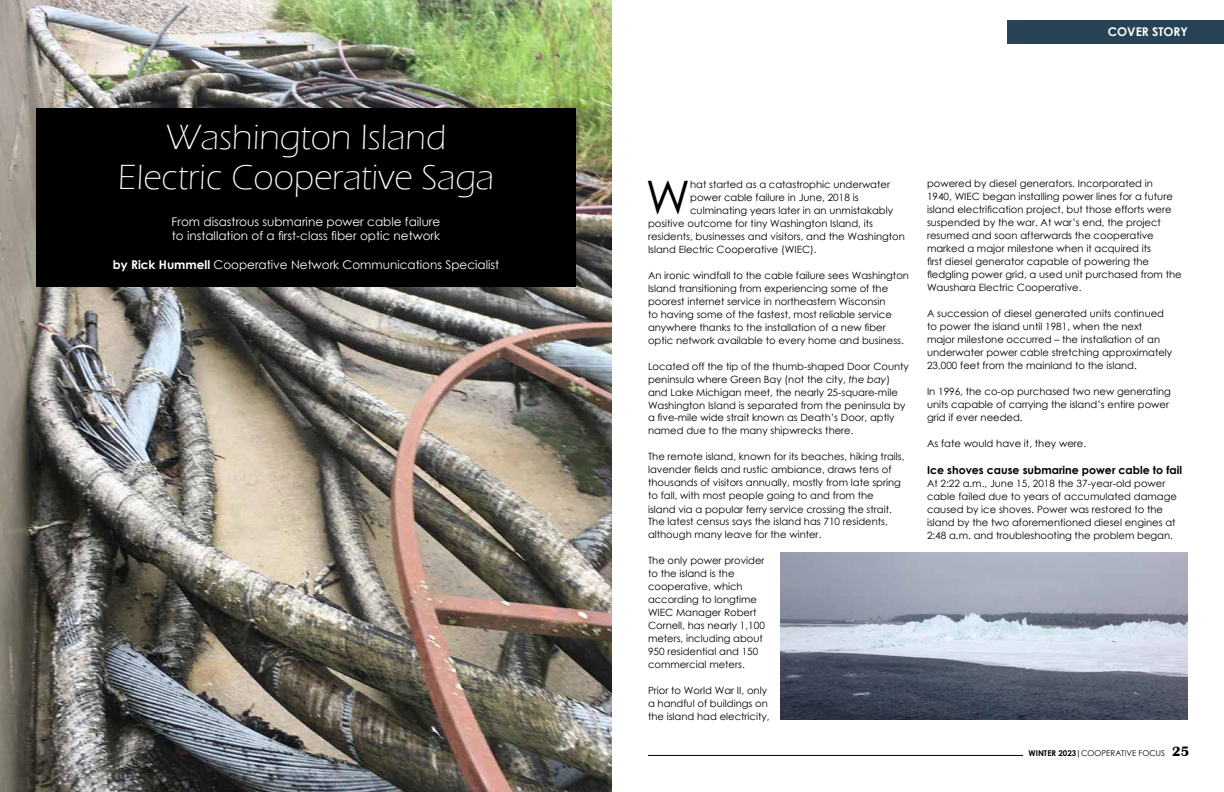
<style>
.page{position:relative;width:1224px;height:792px;background:#fff}
.page>*{position:absolute;margin:0;border:0;box-sizing:border-box;transform-origin:0 0}
.t1{font:46.2px "Century Gothic";color:#000}
.t2{font:300 36px/40px "Eras ITC";color:#fff;text-align:center}
.t3{font:700 14px "Britannic";color:#000}
.t4{font:12px/14.4px "Century Gothic";color:#fff}
.t5{font:700 12px "Century Gothic";color:#fff}
.t6{font:700 11px "Century Gothic";color:#000}
.t7{font:10px/13px "Century Gothic";color:#000}
.t8{font:8px "Century Gothic";color:#000}
.s1{font-weight:700}
.s2{font-style:italic}
</style>
<div class="page">
<hr style="left:648px;top:755px;width:375px;height:1px;background:#000">
<img style="left:0;top:0;width:612px;height:792px">
<div style="left:36px;top:108px;width:540px;height:97px;background:#000"></div>
<div style="left:36px;top:199px;width:540px;height:88px;background:#000"></div>
<div style="left:1007px;top:20px;width:217px;height:24px;background:#274155"></div>
<img style="left:780px;top:552px;width:408px;height:168px">
<h2 class="t2" style="left:118px;top:117px;width:378px">Washington Island<br>Electric Cooperative Saga</h2>
<p class="t4" style="left:172px;top:214px;width:270px">From disastrous submarine power cable failure to installation of a first-class fiber optic network</p>
<p class="t4" style="left:113px;top:257px;width:388px"><span class="s1">by Rick Hummell</span> Cooperative Network Communications Specialist</p>
<p class="t5" style="left:1108px;top:23px;width:82px">COVER STORY</p>
<h1 class="t1" style="left:646px;top:165px;width:46px">W</h1>
<p class="t7" style="left:690px;top:177px;width:201px">hat started as a catastrophic underwater</p>
<p class="t7" style="left:690px;top:190px;width:170px">power cable failure in June, 2018 is</p>
<p class="t7" style="left:690px;top:203px;width:204px">culminating years later in an unmistakably</p>
<p class="t7" style="left:648px;top:216px;width:227px">positive outcome for tiny Washington Island, its</p>
<p class="t7" style="left:648px;top:229px;width:258px">residents, businesses and visitors, and the Washington</p>
<p class="t7" style="left:648px;top:242px;width:170px">Island Electric Cooperative (WIEC).</p>
<p class="t7" style="left:648px;top:268px;width:263px">An ironic windfall to the cable failure sees Washington Island transitioning from experiencing some of the poorest internet service in northeastern Wisconsin<br>to having some of the fastest, most reliable service anywhere thanks to the installation of a new fiber optic network available to every home and business.</p>
<p class="t7" style="left:648px;top:359px;width:263px">Located off the tip of the thumb-shaped Door County peninsula where Green Bay (not the city, <span class="s2">the bay</span>) and Lake Michigan meet, the nearly 25-square-mile Washington Island is separated from the peninsula by a five-mile wide strait known as Death’s Door, aptly named due to the many shipwrecks there.</p>
<p class="t7" style="left:648px;top:450px;width:258px">The remote island, known for its beaches, hiking trails, lavender fields and rustic ambiance, draws tens of thousands of visitors annually, mostly from late spring to fall, with most people going to and from the<br>island via a popular ferry service crossing the strait.<br>The latest census says the island has 710 residents, although many leave for the winter.</p>
<p class="t7" style="left:648px;top:554px;width:118px">The only power provider to the island is the cooperative, which according to longtime<br>WIEC Manager Robert<br>Cornell, has nearly 1,100 meters, including about<br>950 residential and 150 commercial meters.</p>
<p class="t7" style="left:648px;top:684px;width:123px">Prior to World War II, only a handful of buildings on the island had electricity,</p>
<p class="t7" style="left:927px;top:177px;width:256px">powered by diesel generators. Incorporated in<br>1940, WIEC began installing power lines for a future island electrification project, but those efforts were suspended by the war. At war’s end, the project resumed and soon afterwards the cooperative marked a major milestone when it acquired its<br>first diesel generator capable of powering the fledgling power grid, a used unit purchased from the Waushara Electric Cooperative.</p>
<p class="t7" style="left:927px;top:307px;width:247px">A succession of diesel generated units continued to power the island until 1981, when the next major milestone occurred – the installation of an underwater power cable stretching approximately 23,000 feet from the mainland to the island.</p>
<p class="t7" style="left:927px;top:385px;width:245px">In 1996, the co-op purchased two new generating units capable of carrying the island’s entire power grid if ever needed.</p>
<p class="t7" style="left:927px;top:437px;width:161px">As fate would have it, they were.</p>
<p class="t6" style="left:927px;top:461px;width:256px">Ice shoves cause submarine power cable to fail</p>
<p class="t7" style="left:927px;top:476px;width:251px">At 2:22 a.m., June 15, 2018 the 37-year-old power cable failed due to years of accumulated damage caused by ice shoves. Power was restored to the island by the two aforementioned diesel engines at 2:48 a.m. and troubleshooting the problem began.</p>
<p class="t8" style="left:1029px;top:748px;width:138px"><span class="s1">WINTER 2023|</span>COOPERATIVE FOCUS</p>
<h3 class="t3" style="left:1172px;top:744px;width:19px">25</h3>
</div>
